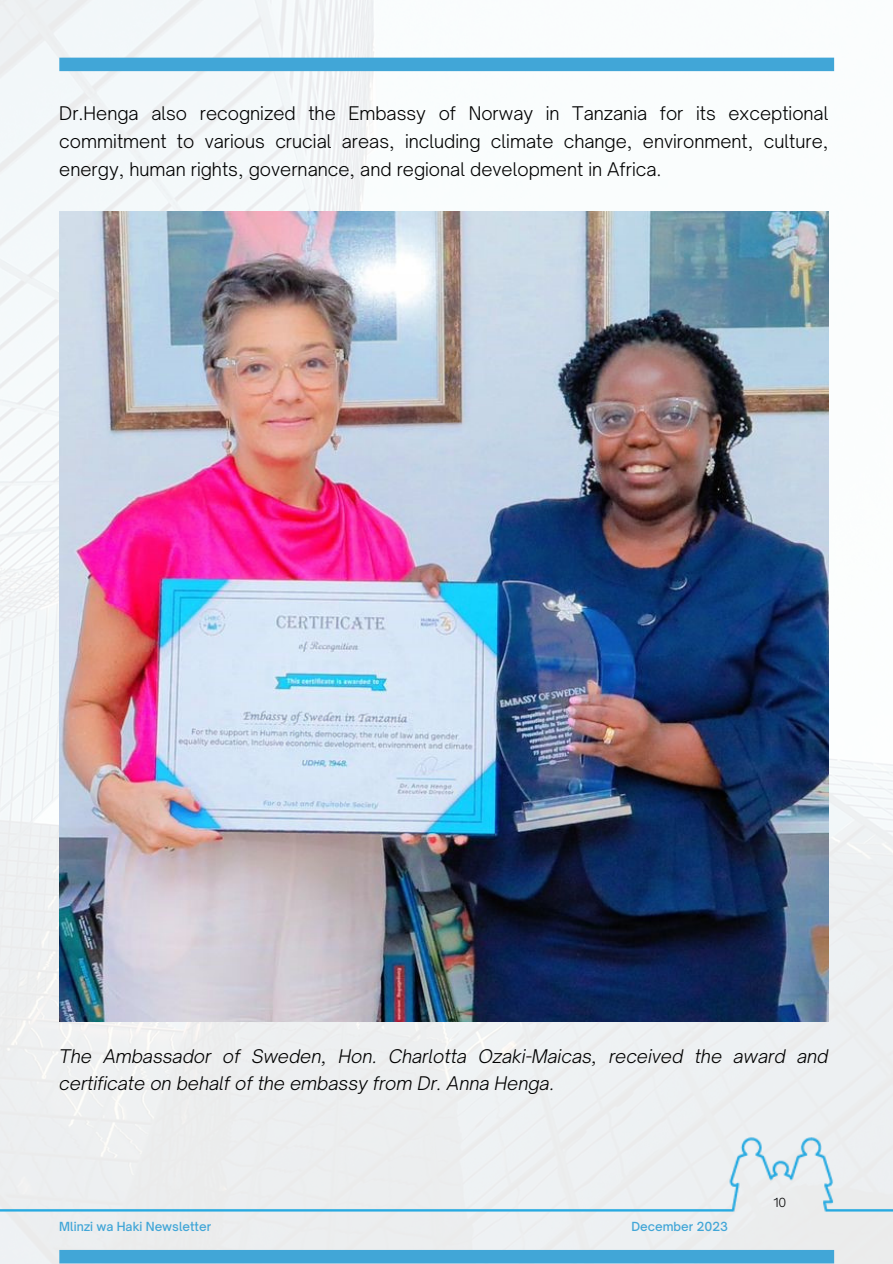
<style>
.page{position:relative;width:893px;height:1264px;background:#fff}
.page>*{position:absolute;margin:0;border:0;box-sizing:border-box;transform-origin:0 0}
.t1{font:300 18px/28.2px "Open Sauce One";color:#000;text-align:justify}
.t2{font:italic 300 18px/27px "Open Sauce One";color:#000}
.t3{font:500 12px "Open Sauce One";color:#41a6d7}
.t4{font:300 12px "Open Sauce One";color:#000}
</style>
<div class="page">
<img style="left:0;top:0;width:892px;height:1263px">
<div style="left:59px;top:58px;width:775px;height:13px;background:#41a6d7"></div>
<div style="left:59px;top:1249px;width:775px;height:14px;background:#41a6d7"></div>
<img style="left:59px;top:211px;width:769px;height:810px">
<div style="left:0;top:1119px;width:892px;height:101px;background:#eceef0"></div>
<p class="t1" style="left:59px;top:98px;width:770px">Dr.Henga also recognized the Embassy of Norway in Tanzania for its exceptional commitment to various crucial areas, including climate change, environment, culture, energy, human rights, governance, and regional development in Africa.</p>
<p class="t2" style="left:59px;top:1042px;width:770px">The Ambassador of Sweden, Hon. Charlotta Ozaki-Maicas, received the award and certificate on behalf of the embassy from Dr. Anna Henga.</p>
<p class="t3" style="left:59px;top:1218px;width:153px">Mlinzi wa Haki Newsletter</p>
<p class="t3" style="left:631px;top:1218px;width:98px">December 2023</p>
<p class="t4" style="left:773px;top:1195px;width:14px">10</p>
</div>
